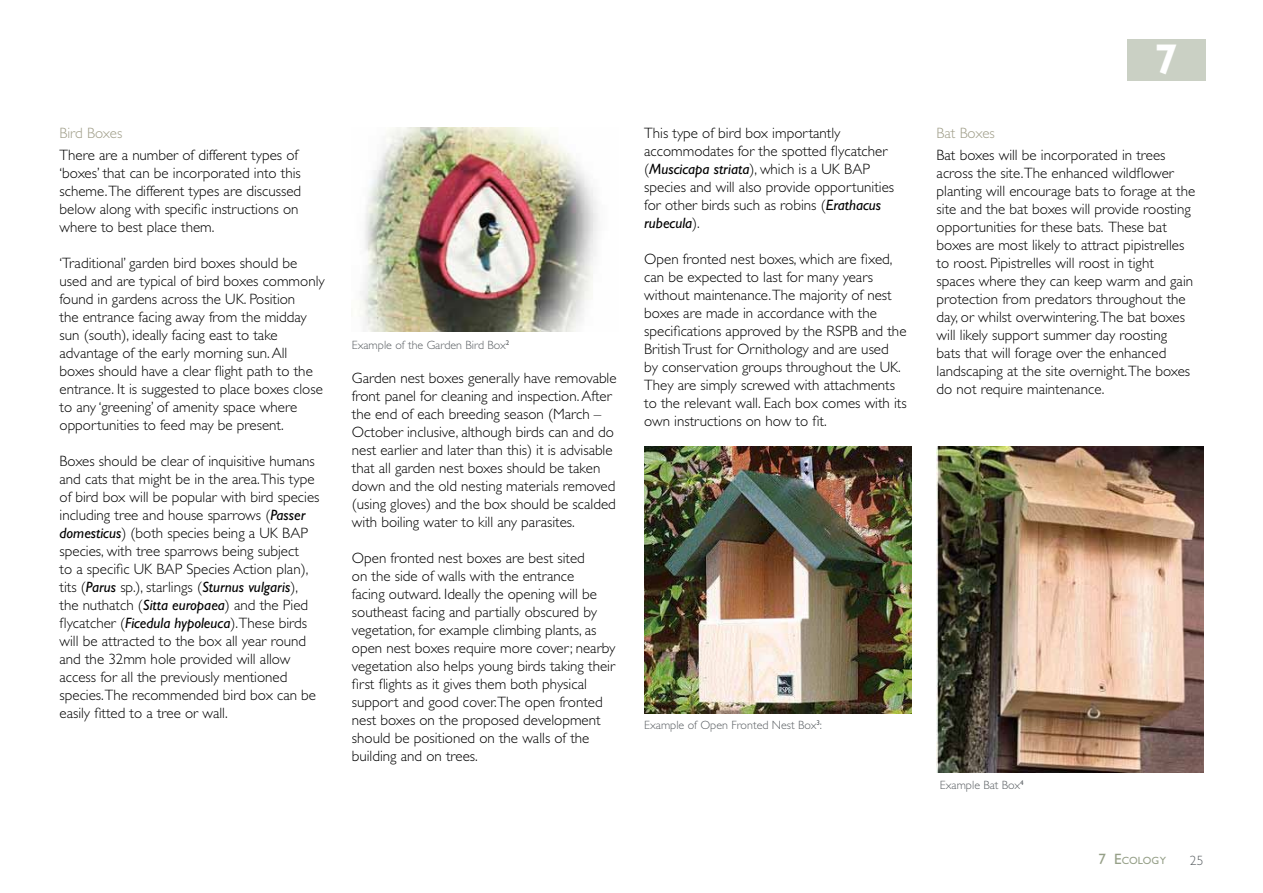
<style>
.page{position:relative;width:1263px;height:893px;background:#fff}
.page>*{position:absolute;margin:0;border:0;box-sizing:border-box;transform-origin:0 0}
.t1{font:700 43.2px "Gill Sans Std";color:#fff}
.t2{font:300 15px/18px "Gill Sans Std";color:#000}
.t3{font:300 15px "Gill Sans Std";color:#9f9d88}
.t4{font:300 13.5px "Gill Sans Std";color:#5b6064}
.t5{font:300 12px "Gill Sans Std";color:#5b6064}
.t6{font:10.5px "Gill Sans Std";color:#96a088}
.s1{font-weight:400;font-style:italic}
.s2{font-size:15px}
</style>
<div class="page">
<div style="left:1127px;top:39px;width:78px;height:41px;background:#cad0c4"></div>
<img style="left:359px;top:128px;width:239px;height:204px">
<img style="left:644px;top:446px;width:267px;height:267px">
<img style="left:936px;top:446px;width:267px;height:327px">
<p class="t3" style="left:60px;top:124px;width:64px">Bird Boxes</p>
<p class="t2" style="left:60px;top:146px;width:243px">There are a number of different types of ‘boxes’ that can be incorporated into this scheme.The different types are discussed below along with specific instructions on where to best place them.</p>
<p class="t2" style="left:60px;top:254px;width:267px">‘Traditional’ garden bird boxes should be used and are typical of bird boxes commonly found in gardens across the UK. Position<br>the entrance facing away from the midday sun (south), ideally facing east to take advantage of the early morning sun. All boxes should have a clear flight path to the entrance. It is suggested to place boxes close to any ‘greening’ of amenity space where opportunities to feed may be present.</p>
<p class="t2" style="left:60px;top:452px;width:261px">Boxes should be clear of inquisitive humans and cats that might be in the area.This type of bird box will be popular with bird species including tree and house sparrows (<span class="s1">Passer domesticus</span>) (both species being a UK BAP species, with tree sparrows being subject<br>to a specific UK BAP Species Action plan), tits (<span class="s1">Parus</span> sp.), starlings (<span class="s1">Sturnus vulgaris</span>), the nuthatch (<span class="s1">Sitta europaea</span>) and the Pied flycatcher (<span class="s1">Ficedula hypoleuca</span>).These birds will be attracted to the box all year round and the 32mm hole provided will allow access for all the previously mentioned species.The recommended bird box can be easily fitted to a tree or wall.</p>
<p class="t5" style="left:352px;top:338px;width:159px">Example of the Garden Bird Box<sup>2</sup></p>
<p class="t2" style="left:352px;top:369px;width:266px">Garden nest boxes generally have removable front panel for cleaning and inspection. After the end of each breeding season (March – October inclusive, although birds can and do nest earlier and later than this) it is advisable that all garden nest boxes should be taken down and the old nesting materials removed (using gloves) and the box should be scalded with boiling water to kill any parasites.</p>
<p class="t2" style="left:352px;top:549px;width:265px">Open fronted nest boxes are best sited<br>on the side of walls with the entrance<br>facing outward. Ideally the opening will be southeast facing and partially obscured by vegetation, for example climbing plants, as open nest boxes require more cover; nearby vegetation also helps young birds taking their first flights as it gives them both physical support and good cover.The open fronted nest boxes on the proposed development should be positioned on the walls of the building and on trees.</p>
<p class="t2" style="left:644px;top:124px;width:251px">This type of bird box importantly accommodates for the spotted flycatcher (<span class="s1">Muscicapa striata</span>), which is a UK BAP species and will also provide opportunities for other birds such as robins (<span class="s1">Erathacus rubecula</span>).</p>
<p class="t2" style="left:644px;top:250px;width:264px">Open fronted nest boxes, which are fixed, can be expected to last for many years without maintenance.The majority of nest boxes are made in accordance with the specifications approved by the RSPB and the British Trust for Ornithology and are used<br>by conservation groups throughout the UK.<br>They are simply screwed with attachments to the relevant wall. Each box comes with its own instructions on how to fit.</p>
<p class="t5" style="left:644px;top:718px;width:179px">Example of Open Fronted Nest Box<sup>3</sup>:</p>
<h1 class="t1" style="left:1154px;top:34px;width:25px">7</h1>
<p class="t3" style="left:936px;top:124px;width:60px">Bat Boxes</p>
<p class="t2" style="left:936px;top:146px;width:260px">Bat boxes will be incorporated in trees across the site.The enhanced wildflower planting will encourage bats to forage at the site and the bat boxes will provide roosting opportunities for these bats. These bat boxes are most likely to attract pipistrelles to roost. Pipistrelles will roost in tight spaces where they can keep warm and gain protection from predators throughout the day, or whilst overwintering.The bat boxes will likely support summer day roosting<br>bats that will forage over the enhanced landscaping at the site overnight.The boxes do not require maintenance.</p>
<p class="t5" style="left:940px;top:779px;width:85px">Example Bat Box<sup>4</sup></p>
<p class="t6" style="left:1098px;top:855px;width:69px"><span class="s2">7 E</span>COLOGY</p>
<p class="t4" style="left:1190px;top:853px;width:15px">25</p>
</div>
